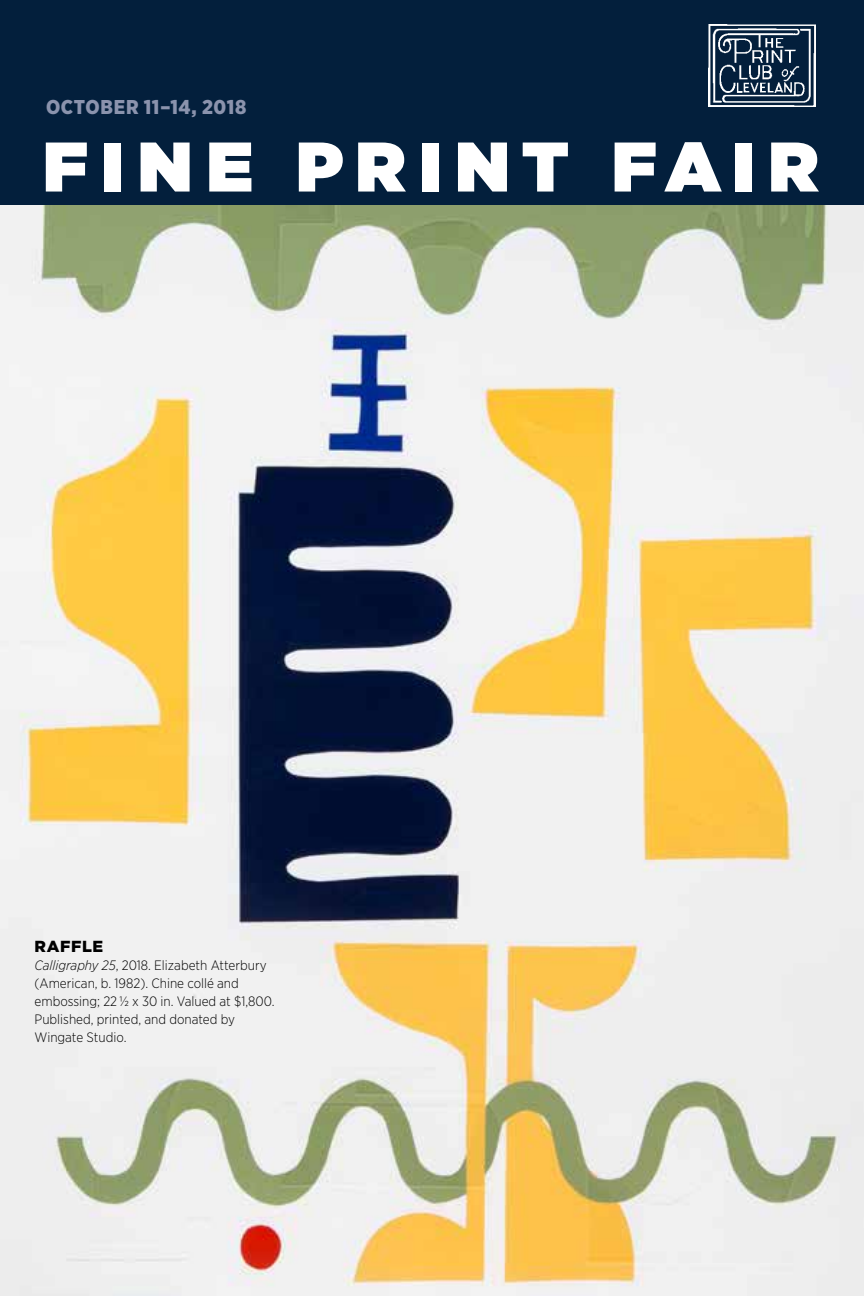
<style>
.page{position:relative;width:864px;height:1296px;background:#fff}
.page>*{position:absolute;margin:0;border:0;box-sizing:border-box;transform-origin:0 0}
.t1{font:900 70px "Gotham";letter-spacing:.195em;color:#fff}
.t2{font:900 20px "Gotham Narrow";letter-spacing:.03em;color:#8b93ad}
.t3{font:900 16px "Gotham";letter-spacing:.04em;color:#000}
.t4{font:300 13.6px/18px "Gotham Narrow";color:#000}
.s1{font-style:italic}
</style>
<div class="page">
<div style="left:0;top:0;width:864px;height:208px;background:#031f3c"></div>
<img style="left:0;top:205px;width:864px;height:1091px">
<img style="left:708px;top:24px;width:108px;height:82px">
<h2 class="t2" style="left:46px;top:95px;width:202px">OCTOBER 11–14, 2018</h2>
<h1 class="t1" style="left:43px;top:124px;width:777px">FINE PRINT FAIR</h1>
<p class="t3" style="left:35px;top:936px;width:70px">RAFFLE</p>
<p class="t4" style="left:35px;top:956px;width:242px"><span class="s1">Calligraphy 25</span>, 2018. Elizabeth Atterbury (American, b. 1982). Chine collé and embossing; 22 ½ x 30 in. Valued at $1,800.<br>Published, printed, and donated by Wingate Studio.</p>
</div>
